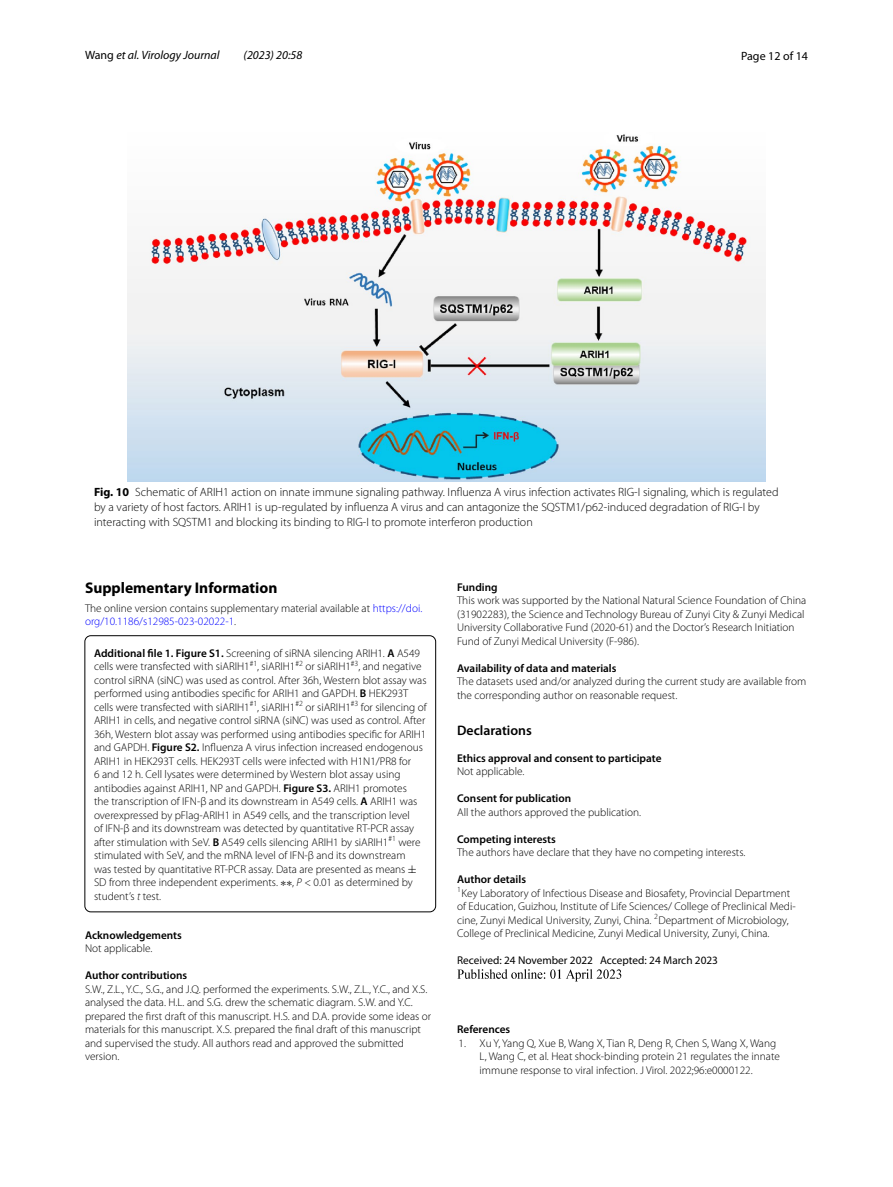
<style>
.page{position:relative;width:893px;height:1187px;background:#fff}
.page>*{position:absolute;margin:0;border:0;box-sizing:border-box;transform-origin:0 0}
.t1{font:700 15.45px "Myriad Pro";color:#000}
.t2{font:600 13.8px "Myriad Pro";color:#000}
.t3{font:300 12px/15px "Myriad Pro";color:#000}
.t4{font:italic 12px "Myriad Pro";color:#000}
.t5{font:12px "Myriad Pro";color:#000}
.t6{font:300 11.25px/13.5px "Myriad Pro";color:#000}
.t7{font:600 11.25px "Myriad Pro";color:#000}
.t8{font:11.25px "Myriad Pro";color:#000}
.s1{font-style:normal}
.s2{font-weight:700}
.s3{color:#00f}
.s4{font-weight:600}
.s5{font-family:"MTSY";font-weight:400}
.s6{font-style:italic}
</style>
<div class="page">
<div style="left:85px;top:635px;width:351px;height:277px;border:1px solid #000;border-radius:6px"></div>
<img style="left:457px;top:969px;width:165px;height:13px">
<img style="left:127px;top:134px;width:638px;height:347px">
<p class="t4" style="left:85px;top:48px;width:136px"><span class="s1">Wang</span> et al. Virology Journal</p>
<p class="t4" style="left:244px;top:48px;width:60px">(2023) 20:58</p>
<p class="t5" style="left:741px;top:48px;width:68px">Page 12 of 14</p>
<p class="t3" style="left:94px;top:485px;width:686px"><span class="s2">Fig. 10</span> Schematic of ARIH1 action on innate immune signaling pathway. Influenza A virus infection activates RIG-I signaling, which is regulated by a variety of host factors. ARIH1 is up-regulated by influenza A virus and can antagonize the SQSTM1/p62-induced degradation of RIG-I by interacting with SQSTM1 and blocking its binding to RIG-I to promote interferon production</p>
<h1 class="t1" style="left:85px;top:578px;width:194px">Supplementary Information</h1>
<p class="t6" style="left:85px;top:601px;width:339px">The online version contains supplementary material available at <span class="s3">https://doi. org/10.1186/s12985-023-02022-1</span>.</p>
<p class="t6" style="left:94px;top:646px;width:334px"><span class="s4">Additional file 1. Figure S1.</span> Screening of siRNA silencing ARIH1. <span class="s4">A</span> A549 cells were transfected with siARIH1<sup>#1</sup>, siARIH1<sup>#2</sup> or siARIH1<sup>#3</sup>, and negative control siRNA (siNC) was used as control. After 36h, Western blot assay was performed using antibodies specific for ARIH1 and GAPDH. <span class="s4">B</span> HEK293T cells were transfected with siARIH1<sup>#1</sup>, siARIH1<sup>#2</sup> or siARIH1<sup>#3</sup> for silencing of ARIH1 in cells, and negative control siRNA (siNC) was used as control. After 36h, Western blot assay was performed using antibodies specific for ARIH1 and GAPDH. <span class="s4">Figure S2.</span> Influenza A virus infection increased endogenous ARIH1 in HEK293T cells. HEK293T cells were infected with H1N1/PR8 for<br>6 and 12 h. Cell lysates were determined by Western blot assay using antibodies against ARIH1, NP and GAPDH. <span class="s4">Figure S3.</span> ARIH1 promotes<br>the transcription of IFN-β and its downstream in A549 cells. <span class="s4">A</span> ARIH1 was overexpressed by pFlag-ARIH1 in A549 cells, and the transcription level<br>of IFN-β and its downstream was detected by quantitative RT-PCR assay after stimulation with SeV. <span class="s4">B</span> A549 cells silencing ARIH1 by siARIH1<sup>#1</sup> were stimulated with SeV, and the mRNA level of IFN-β and its downstream<br>was tested by quantitative RT-PCR assay. Data are presented as means <span class="s5">± </span>SD from three independent experiments. <span class="s5">∗∗</span>, <span class="s6">P</span> &lt; 0.01 as determined by student’s <span class="s6">t</span> test.</p>
<p class="t7" style="left:85px;top:927px;width:98px">Acknowledgements</p>
<p class="t6" style="left:85px;top:941px;width:69px">Not applicable.</p>
<p class="t7" style="left:85px;top:968px;width:104px">Author contributions</p>
<p class="t6" style="left:85px;top:982px;width:348px">S.W., Z.L., Y.C., S.G., and J.Q. performed the experiments. S.W., Z.L., Y.C., and X.S. analysed the data. H.L. and S.G. drew the schematic diagram. S.W. and Y.C. prepared the first draft of this manuscript. H.S. and D.A. provide some ideas or materials for this manuscript. X.S. prepared the final draft of this manuscript and supervised the study. All authors read and approved the submitted version.</p>
<p class="t7" style="left:457px;top:579px;width:42px">Funding</p>
<p class="t6" style="left:457px;top:594px;width:351px">This work was supported by the National Natural Science Foundation of China (31902283), the Science and Technology Bureau of Zunyi City &amp; Zunyi Medical University Collaborative Fund (2020-61) and the Doctor’s Research Initiation Fund of Zunyi Medical University (F-986).</p>
<p class="t7" style="left:457px;top:660px;width:161px">Availability of data and materials</p>
<p class="t6" style="left:457px;top:675px;width:351px">The datasets used and/or analyzed during the current study are available from the corresponding author on reasonable request.</p>
<p class="t2" style="left:457px;top:721px;width:76px">Declarations</p>
<p class="t7" style="left:457px;top:750px;width:206px">Ethics approval and consent to participate</p>
<p class="t6" style="left:457px;top:765px;width:69px">Not applicable.</p>
<p class="t7" style="left:457px;top:791px;width:116px">Consent for publication</p>
<p class="t6" style="left:457px;top:805px;width:185px">All the authors approved the publication.</p>
<p class="t7" style="left:457px;top:831px;width:100px">Competing interests</p>
<p class="t6" style="left:457px;top:846px;width:290px">The authors have declare that they have no competing interests.</p>
<p class="t6" style="left:457px;top:873px;width:340px"><span class="s4">Author details<br></span><sup>1</sup>Key Laboratory of Infectious Disease and Biosafety, Provincial Department of Education, Guizhou, Institute of Life Sciences/ College of Preclinical Medi&shy;cine, Zunyi Medical University, Zunyi, China. <sup>2</sup>Department of Microbiology, College of Preclinical Medicine, Zunyi Medical University, Zunyi, China.</p>
<p class="t8" style="left:457px;top:953px;width:262px">Received: 24 November 2022 Accepted: 24 March 2023</p>
<p class="t7" style="left:457px;top:1022px;width:55px">References</p>
<p class="t6" style="left:480px;top:1036px;width:302px;text-indent:-21px">1. Xu Y, Yang Q, Xue B, Wang X, Tian R, Deng R, Chen S, Wang X, Wang<br>L, Wang C, et al. Heat shock-binding protein 21 regulates the innate immune response to viral infection. J Virol. 2022;96:e0000122.</p>
</div>
